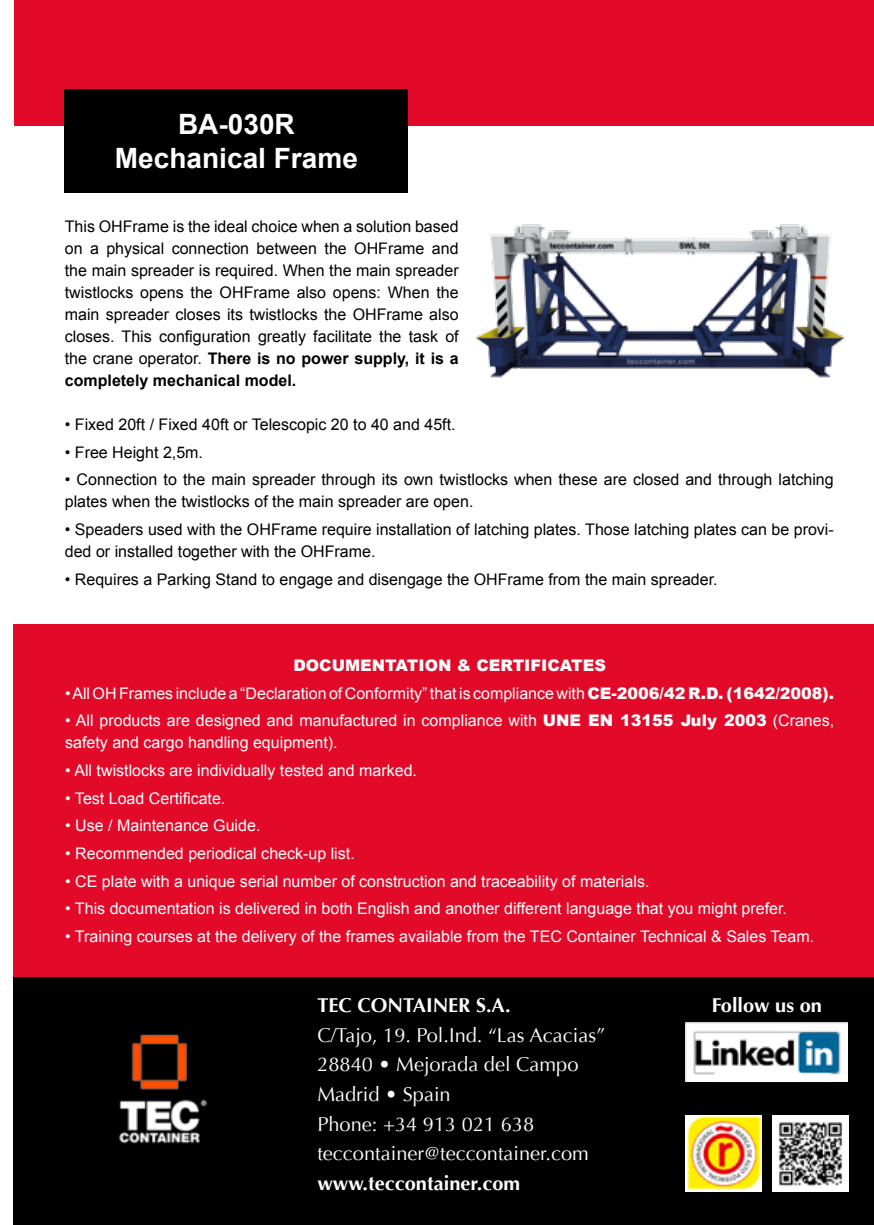
<style>
.page{position:relative;width:874px;height:1225px;background:#fff}
.page>*{position:absolute;margin:0;border:0;box-sizing:border-box;transform-origin:0 0}
.t1{font:700 28px/33.6px "Arial";color:#fff;text-align:center}
.t2{font:20px/29.6px "Optima";color:#fff}
.t3{font:700 20px "Optima";color:#fff}
.t4{font:16px/22px "Arial";color:#000}
.t5{font:16px/22px "Arial";color:#fff}
.t6{font:900 16px "Arial";color:#fff}
.s1{font-weight:700}
.s2{font-weight:900}
</style>
<div class="page">
<div style="left:13px;top:624px;width:860px;height:353px;background:#e30929"></div>
<div style="left:13px;top:977px;width:860px;height:248px;background:#000"></div>
<div style="left:14px;top:0;width:859px;height:125px;background:#e30929"></div>
<img style="left:118px;top:1034px;width:90px;height:110px">
<img style="left:475px;top:224px;width:370px;height:154px">
<img style="left:685px;top:1115px;width:76px;height:76px">
<img style="left:772px;top:1115px;width:75px;height:76px">
<img style="left:685px;top:1022px;width:162px;height:60px">
<div style="left:65px;top:89px;width:343px;height:103px;background:#000"></div>
<h1 class="t1" style="left:115px;top:108px;width:244px">BA-030R<br>Mechanical Frame</h1>
<p class="t4" style="left:65px;top:216px;width:395px;text-align:justify">This OHFrame is the ideal choice when a solution based on a physical connection between the OHFrame and the main spreader is required. When the main spreader twistlocks opens the OHFrame also opens: When the main spreader closes its twistlocks the OHFrame also closes. This configuration greatly facilitate the task of the crane operator. <span class="s1">There is no power supply, it is a completely mechanical model.</span></p>
<p class="t4" style="left:65px;top:413px;width:392px">• Fixed 20ft / Fixed 40ft or Telescopic 20 to 40 and 45ft.</p>
<p class="t4" style="left:65px;top:441px;width:140px">• Free Height 2,5m.</p>
<p class="t4" style="left:65px;top:469px;width:770px">• Connection to the main spreader through its own twistlocks when these are closed and through latching plates when the twistlocks of the main spreader are open.</p>
<p class="t4" style="left:65px;top:518px;width:770px">• Speaders used with the OHFrame require installation of latching plates. Those latching plates can be provi&shy;ded or installed together with the OHFrame.</p>
<p class="t4" style="left:65px;top:568px;width:654px">• Requires a Parking Stand to engage and disengage the OHFrame from the main spreader.</p>
<p class="t6" style="left:293px;top:653px;width:314px">DOCUMENTATION &amp; CERTIFICATES</p>
<p class="t5" style="left:65px;top:682px;width:770px">• All OH Frames include a “Declaration of Conformity” that is compliance with <span class="s2">CE-2006/42 R.D. (1642/2008).</span></p>
<p class="t5" style="left:65px;top:710px;width:770px">• All products are designed and manufactured in compliance with <span class="s2">UNE EN 13155 July 2003</span> (Cranes, safety and cargo handling equipment).</p>
<p class="t5" style="left:65px;top:759px;width:353px">• All twistlocks are individually tested and marked.</p>
<p class="t5" style="left:65px;top:787px;width:162px">• Test Load Certificate.</p>
<p class="t5" style="left:65px;top:815px;width:197px">• Use / Maintenance Guide.</p>
<p class="t5" style="left:65px;top:842px;width:291px">• Recommended periodical check-up list.</p>
<p class="t5" style="left:65px;top:870px;width:585px">• CE plate with a unique serial number of construction and traceability of materials.</p>
<p class="t5" style="left:65px;top:898px;width:723px">• This documentation is delivered in both English and another different language that you might prefer.</p>
<p class="t5" style="left:65px;top:925px;width:750px">• Training courses at the delivery of the frames available from the TEC Container Technical &amp; Sales Team.</p>
<p class="t3" style="left:317px;top:993px;width:195px">TEC CONTAINER S.A.</p>
<p class="t2" style="left:317px;top:1020px;width:289px">C/Tajo, 19. Pol.Ind. “Las Acacias”<br>28840 • Mejorada del Campo<br>Madrid • Spain<br>Phone: +34 913 021 638 teccontainer@teccontainer.com</p>
<p class="t3" style="left:317px;top:1171px;width:204px">www.teccontainer.com</p>
<p class="t3" style="left:711px;top:993px;width:112px">Follow us on</p>
</div>
